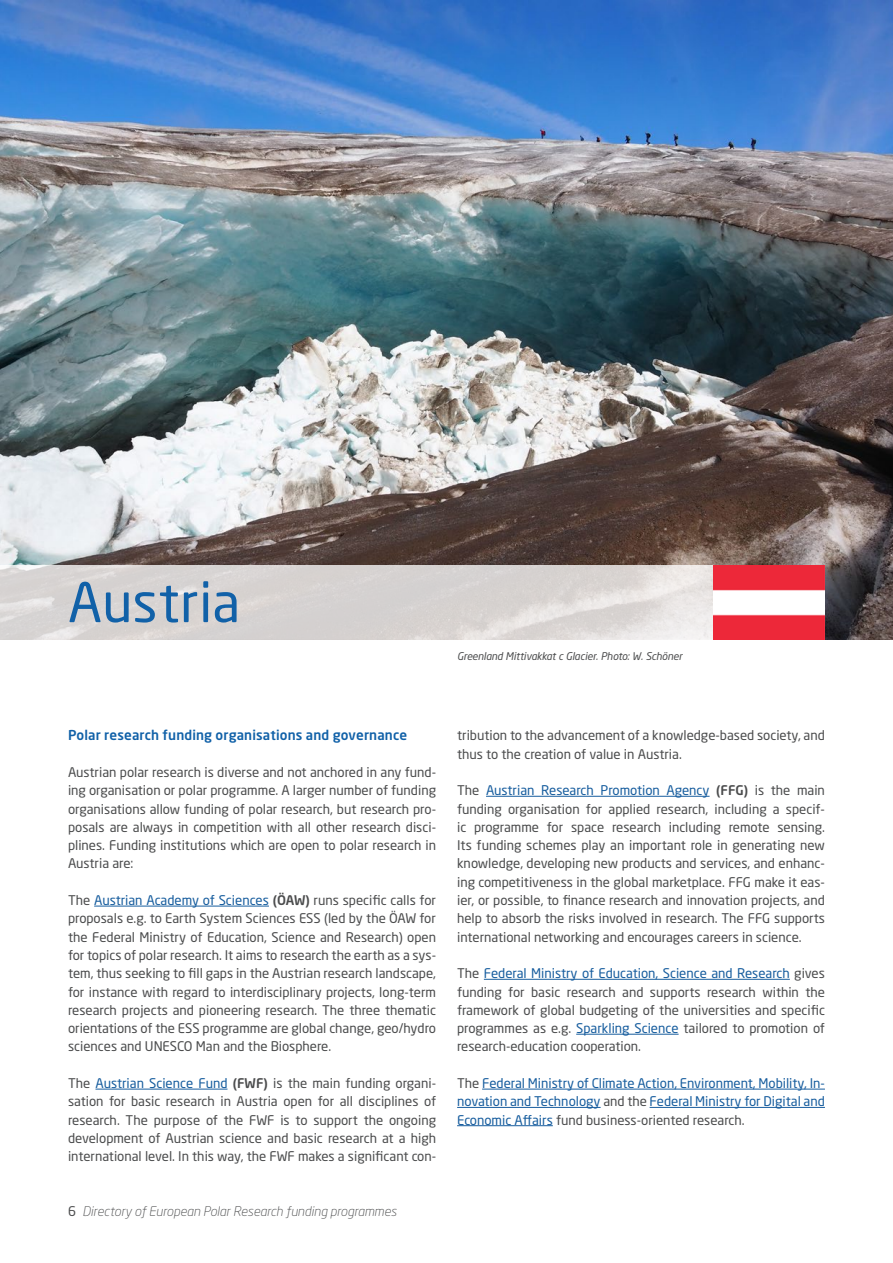
<style>
.page{position:relative;width:893px;height:1263px;background:#fff}
.page>*{position:absolute;margin:0;border:0;box-sizing:border-box;transform-origin:0 0}
.Head{font:54px "Neo Sans W1 G";letter-spacing:.005em;color:#1161a8}
.Subhead_2{font:500 13.5px "Neo Sans W1 G";letter-spacing:.01em;color:#1161a8}
.lauf{font:13.2px/18.3px "Neo Sans W1 G";color:#4b4c4d;text-align:justify}
.lauf-2{font:13.2px/18.3px "Neo Sans W1 G";color:#175d9e;text-align:justify}
.t1{font:italic 300 13.2px "Neo Sans W1 G";color:#4b4c4d}
.Photo_Credit{font:italic 10.5px "Neo Sans W1 G";letter-spacing:-.01em;color:#4b4c4d}
.s1{color:#175d9e}
.s2{font-weight:500}
.s3{font-weight:400;font-style:normal}
.s4{color:#4b4c4d}
</style>
<div class="page">
<img style="left:0;top:0;width:893px;height:640px">
<hr style="left:94px;top:906px;width:175px;height:1px;background:#175d9e">
<hr style="left:95px;top:1089px;width:132px;height:1px;background:#175d9e">
<hr style="left:486px;top:796px;width:224px;height:1px;background:#175d9e">
<hr style="left:484px;top:979px;width:306px;height:1px;background:#175d9e">
<hr style="left:576px;top:1034px;width:103px;height:1px;background:#175d9e">
<hr style="left:482px;top:1089px;width:343px;height:1px;background:#175d9e">
<hr style="left:457px;top:1107px;width:144px;height:1px;background:#175d9e">
<hr style="left:650px;top:1107px;width:175px;height:1px;background:#175d9e">
<hr style="left:457px;top:1125px;width:96px;height:1px;background:#175d9e">
<svg style="left:0;top:565px;width:713px;height:75px;background:#dad6d5"></svg>
<img style="left:713px;top:565px;width:112px;height:75px">
<p class="Head" style="left:68px;top:569px;width:174px">Austria</p>
<p class="Photo_Credit" style="left:457px;top:650px;width:227px">Greenland Mittivakkat c Glacier. Photo: W. Schöner</p>
<p class="Subhead_2" style="left:68px;top:727px;width:341px">Polar research funding organisations and governance</p>
<p class="lauf" style="left:68px;top:763px;width:370px">Austrian polar research is diverse and not anchored in any fund&shy;ing organisation or polar programme. A larger number of funding organisations allow funding of polar research, but research pro&shy;posals are always in competition with all other research disci&shy;plines. Funding institutions which are open to polar research in Austria are:</p>
<p class="lauf" style="left:68px;top:891px;width:370px">The <span class="s1">Austrian Academy of Sciences</span> <span class="s2">(ÖAW)</span> runs specific calls for proposals e.g. to Earth System Sciences ESS (led by the ÖAW for the Federal Ministry of Education, Science and Research) open for topics of polar research. It aims to research the earth as a sys&shy;tem, thus seeking to fill gaps in the Austrian research landscape, for instance with regard to interdisciplinary projects, long-term research projects and pioneering research. The three thematic orientations of the ESS programme are global change, geo/hydro sciences and UNESCO Man and the Biosphere.</p>
<p class="lauf" style="left:68px;top:1074px;width:370px">The <span class="s1">Austrian Science Fund</span> <span class="s2">(FWF)</span> is the main funding organi&shy;sation for basic research in Austria open for all disciplines of research. The purpose of the FWF is to support the ongoing development of Austrian science and basic research at a high international level. In this way, the FWF makes a significant con-</p>
<p class="t1" style="left:68px;top:1203px;width:330px"><span class="s3">6</span> Directory of European Polar Research funding programmes</p>
<p class="lauf" style="left:457px;top:726px;width:369px">tribution to the advancement of a knowledge-based society, and thus to the creation of value in Austria.</p>
<p class="lauf" style="left:457px;top:781px;width:369px">The <span class="s1">Austrian Research Promotion Agency</span> <span class="s2">(FFG)</span> is the main funding organisation for applied research, including a specif&shy;ic programme for space research including remote sensing.<br>Its funding schemes play an important role in generating new knowledge, developing new products and services, and enhanc&shy;ing competitiveness in the global marketplace. FFG make it eas&shy;ier, or possible, to finance research and innovation projects, and help to absorb the risks involved in research. The FFG supports international networking and encourages careers in science.</p>
<p class="lauf" style="left:457px;top:964px;width:369px">The <span class="s1">Federal Ministry of Education, Science and Research</span> gives funding for basic research and supports research within the framework of global budgeting of the universities and specific programmes as e.g. <span class="s1">Sparkling Science</span> tailored to promotion of research-education cooperation.</p>
<p class="lauf-2" style="left:457px;top:1074px;width:369px"><span class="s4">The</span> Federal Ministry of Climate Action, Environment, Mobility, In&shy;novation and Technology <span class="s4">and the</span> Federal Ministry for Digital and Economic Affairs <span class="s4">fund business-oriented research.</span></p>
</div>
